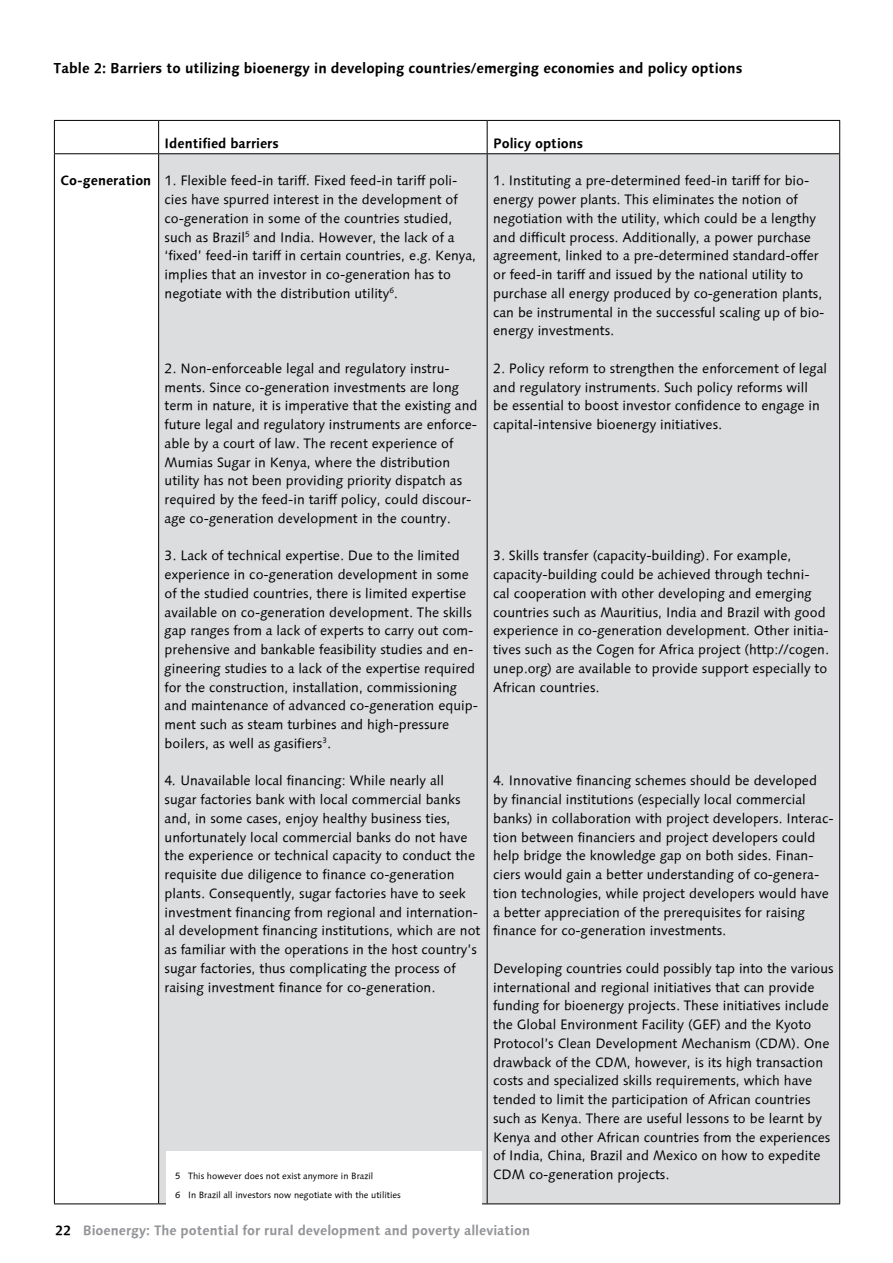
<style>
.page{position:relative;width:893px;height:1263px;background:#fff}
.page>*{position:absolute;margin:0;border:0;box-sizing:border-box;transform-origin:0 0}
.t1{font:700 14.25px "Linotype Syntax";color:#000}
.t2{font:13.5px/18.8px "Linotype Syntax";color:#000}
.t3{font:700 13.5px "Linotype Syntax";color:#939598}
.t4{font:700 13.5px "Linotype Syntax";color:#000}
.t5{font:9px "Linotype Syntax";color:#000}
.s1{font-weight:700}
.s2{font-style:italic}
.s3{color:#000}
</style>
<div class="page">
<div style="left:159px;top:154px;width:680px;height:1049px;background:#dcddde"></div>
<hr style="left:54px;top:120px;width:105px;height:1px;background:#000">
<hr style="left:159px;top:120px;width:328px;height:1px;background:#000">
<hr style="left:487px;top:120px;width:353px;height:1px;background:#000">
<hr style="left:54px;top:153px;width:105px;height:1px;background:#000">
<hr style="left:159px;top:153px;width:328px;height:1px;background:#000">
<hr style="left:487px;top:153px;width:353px;height:1px;background:#000">
<hr style="left:54px;top:1203px;width:105px;height:1px;background:#000">
<hr style="left:159px;top:1203px;width:328px;height:1px;background:#000">
<hr style="left:487px;top:1203px;width:353px;height:1px;background:#000">
<hr style="left:54px;top:121px;width:1px;height:32px;background:#000">
<hr style="left:54px;top:154px;width:1px;height:1049px;background:#000">
<hr style="left:158px;top:121px;width:1px;height:32px;background:#000">
<hr style="left:487px;top:121px;width:1px;height:32px;background:#000">
<hr style="left:839px;top:121px;width:1px;height:32px;background:#000">
<hr style="left:158px;top:154px;width:1px;height:1049px;background:#000">
<hr style="left:487px;top:154px;width:1px;height:1049px;background:#000">
<hr style="left:839px;top:154px;width:1px;height:1049px;background:#000">
<div style="left:166px;top:1151px;width:316px;height:58px;background:#fff"></div>
<p class="t1" style="left:54px;top:59px;width:690px">Table 2: Barriers to utilizing bioenergy in developing countries/emerging economies and policy options</p>
<p class="t4" style="left:165px;top:135px;width:116px">Identified barriers</p>
<p class="t4" style="left:493px;top:135px;width:92px">Policy options</p>
<p class="t2" style="left:165px;top:171px;width:313px;text-indent:-104px"><span class="s1">Co-generation</span> 1. Flexible feed-in tariff. Fixed feed-in tariff poli&shy;cies have spurred interest in the development of co-generation in some of the countries studied, such as Brazil<sup>5</sup> and India. However, the lack of a ‘fixed’ feed-in tariff in certain countries, e.g. Kenya, implies that an investor in co-generation has to negotiate with the distribution utility<sup>6</sup>.</p>
<p class="t2" style="left:493px;top:171px;width:333px">1. Instituting a pre-determined feed-in tariff for bio&shy;energy power plants. This eliminates the notion of negotiation with the utility, which could be a lengthy and difficult process. Additionally, a power purchase agreement, linked to a pre-determined standard-offer or feed-in tariff and issued by the national utility to purchase all energy produced by co-generation plants, can be instrumental in the successful scaling up of bio&shy;energy investments.</p>
<p class="t2" style="left:493px;top:359px;width:335px">2. Policy reform to strengthen the enforcement of legal and regulatory instruments. Such policy reforms will<br>be essential to boost investor confidence to engage in capital-intensive bioenergy initiatives.</p>
<p class="t2" style="left:165px;top:359px;width:314px">2. Non-enforceable legal and regulatory instru&shy;ments. Since co-generation investments are long term in nature, it is imperative that the existing and future legal and regulatory instruments are enforce&shy;able by a court of law. The recent experience of Mumias Sugar in Kenya, where the distribution utility has not been providing priority dispatch as required by the feed-in tariff policy, could discour&shy;age co-generation development in the country.</p>
<p class="t2" style="left:165px;top:546px;width:315px">3. Lack of technical expertise. Due to the limited experience in co-generation development in some of the studied countries, there is limited expertise available on co-generation development. The skills gap ranges from a lack of experts to carry out com&shy;prehensive and bankable feasibility studies and en&shy;gineering studies to a lack of the expertise required for the construction, installation, commissioning and maintenance of advanced co-generation equip&shy;ment such as steam turbines and high-pressure boilers, as well as gasifiers<sup>3</sup>.</p>
<p class="t2" style="left:165px;top:771px;width:317px">4<span class="s2">.</span> Unavailable local financing: While nearly all<br>sugar factories bank with local commercial banks and, in some cases, enjoy healthy business ties, unfortunately local commercial banks do not have the experience or technical capacity to conduct the requisite due diligence to finance co-generation plants. Consequently, sugar factories have to seek investment financing from regional and internation&shy;al development financing institutions, which are not as familiar with the operations in the host country’s sugar factories, thus complicating the process of raising investment finance for co-generation.</p>
<p class="t2" style="left:493px;top:546px;width:337px">3. Skills transfer (capacity-building). For example, capacity-building could be achieved through techni&shy;cal cooperation with other developing and emerging countries such as Mauritius, India and Brazil with good experience in co-generation development. Other initia&shy;tives such as the Cogen for Africa project (http://cogen. unep.org) are available to provide support especially to African countries.</p>
<p class="t2" style="left:493px;top:771px;width:342px">4<span class="s2">.</span> Innovative financing schemes should be developed by financial institutions (especially local commercial banks) in collaboration with project developers. Interac&shy;tion between financiers and project developers could help bridge the knowledge gap on both sides. Finan&shy;ciers would gain a better understanding of co-genera&shy;tion technologies, while project developers would have a better appreciation of the prerequisites for raising finance for co-generation investments.</p>
<p class="t2" style="left:493px;top:959px;width:342px">Developing countries could possibly tap into the various international and regional initiatives that can provide funding for bioenergy projects. These initiatives include the Global Environment Facility (GEF) and the Kyoto Protocol’s Clean Development Mechanism (CDM). One drawback of the CDM, however, is its high transaction costs and specialized skills requirements, which have tended to limit the participation of African countries such as Kenya. There are useful lessons to be learnt by Kenya and other African countries from the experiences of India, China, Brazil and Mexico on how to expedite</p>
<p class="t5" style="left:175px;top:1171px;width:200px">5 This however does not exist anymore in Brazil</p>
<p class="t2" style="left:493px;top:1165px;width:178px">CDM co-generation projects.</p>
<p class="t5" style="left:175px;top:1189px;width:227px">6 In Brazil all investors now negotiate with the utilities</p>
<p class="t3" style="left:55px;top:1222px;width:476px"><span class="s3">22</span> Bioenergy: The potential for rural development and poverty alleviation</p>
</div>
